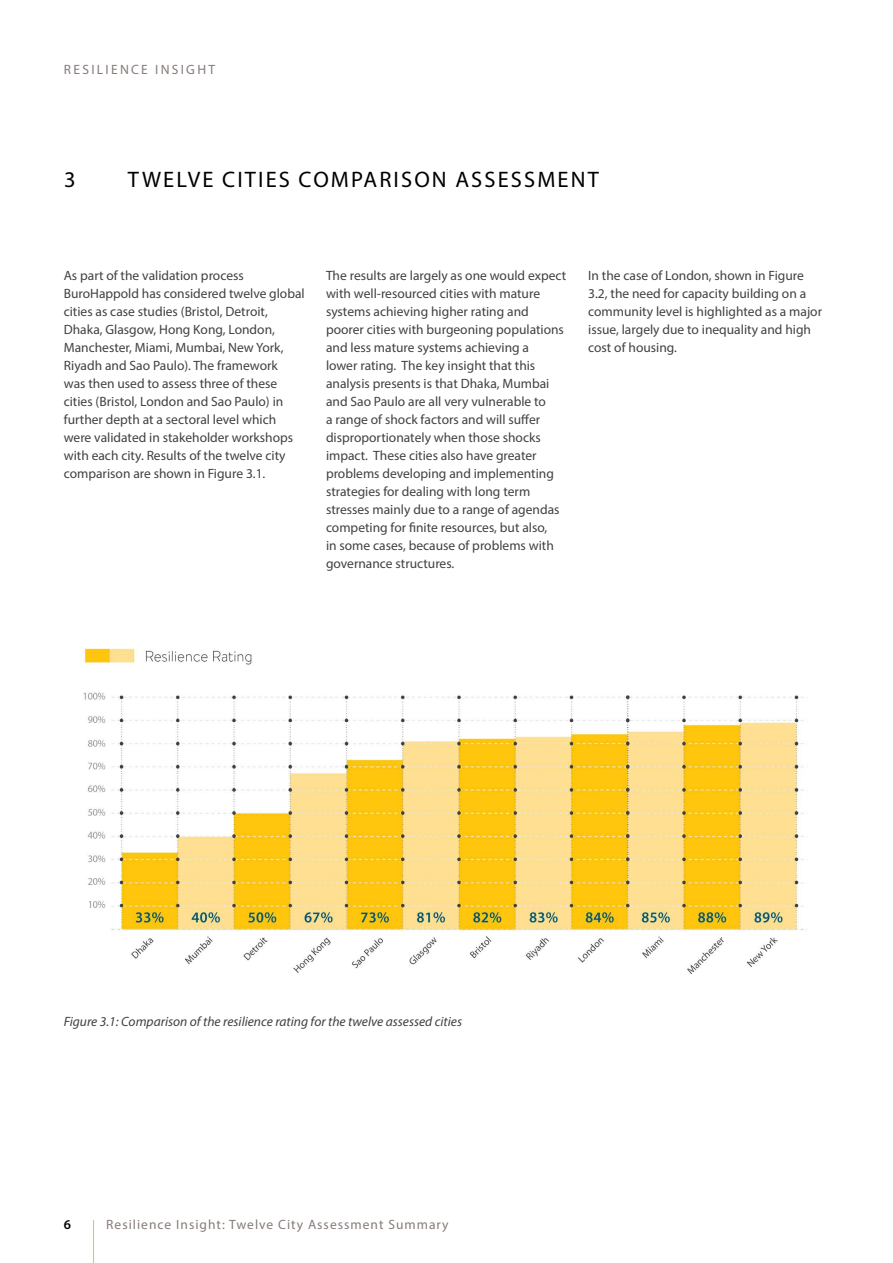
<style>
.page{position:relative;width:893px;height:1263px;background:#fff}
.page>*{position:absolute;margin:0;border:0;box-sizing:border-box;transform-origin:0 0}
.t1{font:22.5px "Myriad Pro";letter-spacing:.095em;color:#000}
.t2{font:13.5px/18px "Myriad Pro";color:#414042}
.t3{font:italic 13.5px "Myriad Pro";color:#414042}
.t4{font:13.5px "Myriad Pro";letter-spacing:.075em;color:#877b77}
.t5{font:13.5px "Myriad Pro";letter-spacing:.17em;color:#877b77}
.t6{font:600 13.5px "Myriad Pro";color:#000}
</style>
<div class="page">
<hr style="left:93px;top:1220px;width:1px;height:43px;background:#c1d72f">
<img style="left:83px;top:648px;width:721px;height:327px">
<p class="t5" style="left:64px;top:61px;width:153px">RESILIENCE INSIGHT</p>
<h1 class="t1" style="left:64px;top:166px;width:13px">3</h1>
<h1 class="t1" style="left:128px;top:166px;width:473px">TWELVE CITIES COMPARISON ASSESSMENT</h1>
<p class="t2" style="left:64px;top:266px;width:242px">As part of the validation process BuroHappold has considered twelve global cities as case studies (Bristol, Detroit, Dhaka, Glasgow, Hong Kong, London, Manchester, Miami, Mumbai, New York, Riyadh and Sao Paulo). The framework<br>was then used to assess three of these cities (Bristol, London and Sao Paulo) in further depth at a sectoral level which were validated in stakeholder workshops with each city. Results of the twelve city comparison are shown in Figure 3.1.</p>
<p class="t2" style="left:326px;top:266px;width:242px">The results are largely as one would expect with well-resourced cities with mature systems achieving higher rating and poorer cities with burgeoning populations and less mature systems achieving a<br>lower rating. The key insight that this analysis presents is that Dhaka, Mumbai and Sao Paulo are all very vulnerable to<br>a range of shock factors and will suffer disproportionately when those shocks impact. These cities also have greater problems developing and implementing strategies for dealing with long term stresses mainly due to a range of agendas competing for finite resources, but also,<br>in some cases, because of problems with governance structures.</p>
<p class="t2" style="left:588px;top:266px;width:235px">In the case of London, shown in Figure 3.2, the need for capacity building on a community level is highlighted as a major issue, largely due to inequality and high cost of housing.</p>
<p class="t3" style="left:64px;top:1013px;width:400px">Figure 3.1: Comparison of the resilience rating for the twelve assessed cities</p>
<p class="t6" style="left:64px;top:1216px;width:9px">6</p>
<p class="t4" style="left:106px;top:1216px;width:344px">Resilience Insight: Twelve City Assessment Summary</p>
</div>
